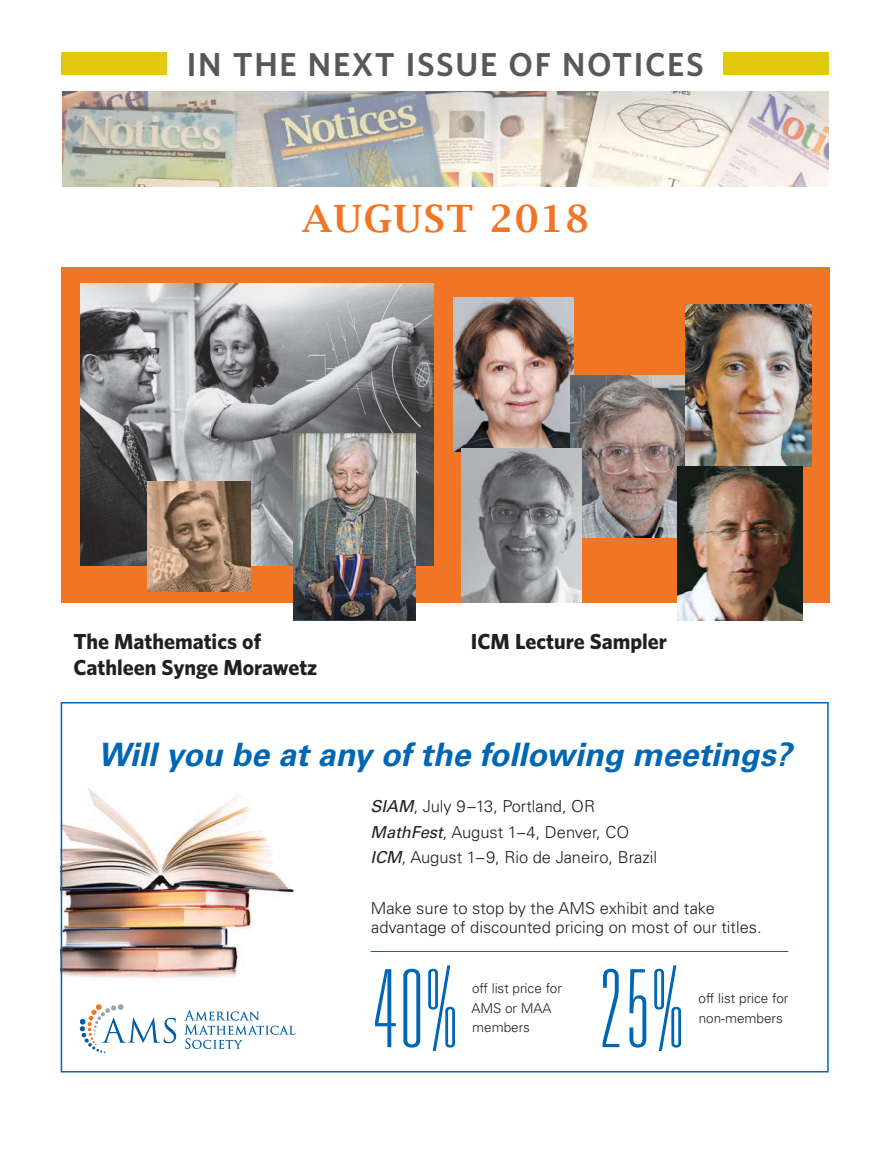
<style>
.page{position:relative;width:891px;height:1161px;background:#fff}
.page>*{position:absolute;margin:0;border:0;box-sizing:border-box;transform-origin:0 0}
.t1{font:100 ultra-condensed 108px "Univers LT Std";color:#0166b3}
.t2{font:600 37.5px "Lucida Bright";letter-spacing:.05em;color:#f07626}
.t3{font:600 33.15px "Whitney";letter-spacing:.05em;color:#57585a}
.t4{font:italic 700 32.25px "Univers LT Std";color:#0166b3}
.t5{font:700 21.75px "Whitney";color:#231f20}
.t6{font:300 16.5px/25.5px "Univers LT Std";color:#231f20}
.t7{font:300 13.5px/19.5px "Univers LT Std";color:#231f20}
.s1{font-weight:400;font-style:italic}
</style>
<div class="page">
<div style="left:61px;top:52px;width:106px;height:23px;background:#e2c90d"></div>
<div style="left:723px;top:52px;width:106px;height:23px;background:#e2c90d"></div>
<img style="left:62px;top:91px;width:767px;height:95px">
<div style="left:61px;top:267px;width:769px;height:336px;background:#f07626"></div>
<img style="left:453px;top:298px;width:120px;height:154px">
<img style="left:80px;top:284px;width:354px;height:281px">
<img style="left:148px;top:482px;width:102px;height:109px">
<img style="left:293px;top:434px;width:122px;height:186px">
<img style="left:64px;top:788px;width:307px;height:191px">
<div style="left:61px;top:702px;width:768px;height:370px;border:2px solid #0166b3"></div>
<hr style="left:371px;top:951px;width:417px;height:1px;background:#0166b3">
<svg style="left:79px;top:1004px;width:97px;height:49px"></svg>
<svg style="left:184px;top:1010px;width:111px;height:39px"></svg>
<img style="left:570px;top:376px;width:116px;height:162px">
<img style="left:686px;top:304px;width:126px;height:162px">
<img style="left:462px;top:449px;width:120px;height:154px">
<img style="left:677px;top:466px;width:126px;height:154px">
<h3 class="t3" style="left:187px;top:43px;width:518px">IN THE NEXT ISSUE OF NOTICES</h3>
<h2 class="t2" style="left:302px;top:195px;width:288px">AUGUST 2018</h2>
<h3 class="t5" style="left:74px;top:627px;width:189px">The Mathematics of</h3>
<h3 class="t5" style="left:471px;top:627px;width:198px">ICM Lecture Sampler</h3>
<h3 class="t5" style="left:74px;top:653px;width:245px">Cathleen Synge Morawetz</h3>
<h3 class="t4" style="left:98px;top:736px;width:695px">Will you be at any of the following meetings?</h3>
<p class="t6" style="left:371px;top:794px;width:288px"><span class="s1">SIAM</span>, July 9–13, Portland, OR<br><span class="s1">MathFest</span>, August 1–4, Denver, CO<br><span class="s1">ICM</span>, August 1–9, Rio de Janeiro, Brazil</p>
<p class="t6" style="left:371px;top:898px;width:393px;line-height:19.5px">Make sure to stop by the AMS exhibit and take advantage of discounted pricing on most of our titles.</p>
<h1 class="t1" style="left:599px;top:954px;width:85px">25%</h1>
<h1 class="t1" style="left:373px;top:954px;width:85px">40%</h1>
<p class="t7" style="left:471px;top:979px;width:92px">off list price for<br>AMS or MAA members</p>
<p class="t7" style="left:699px;top:989px;width:91px">off list price for non-members</p>
</div>
